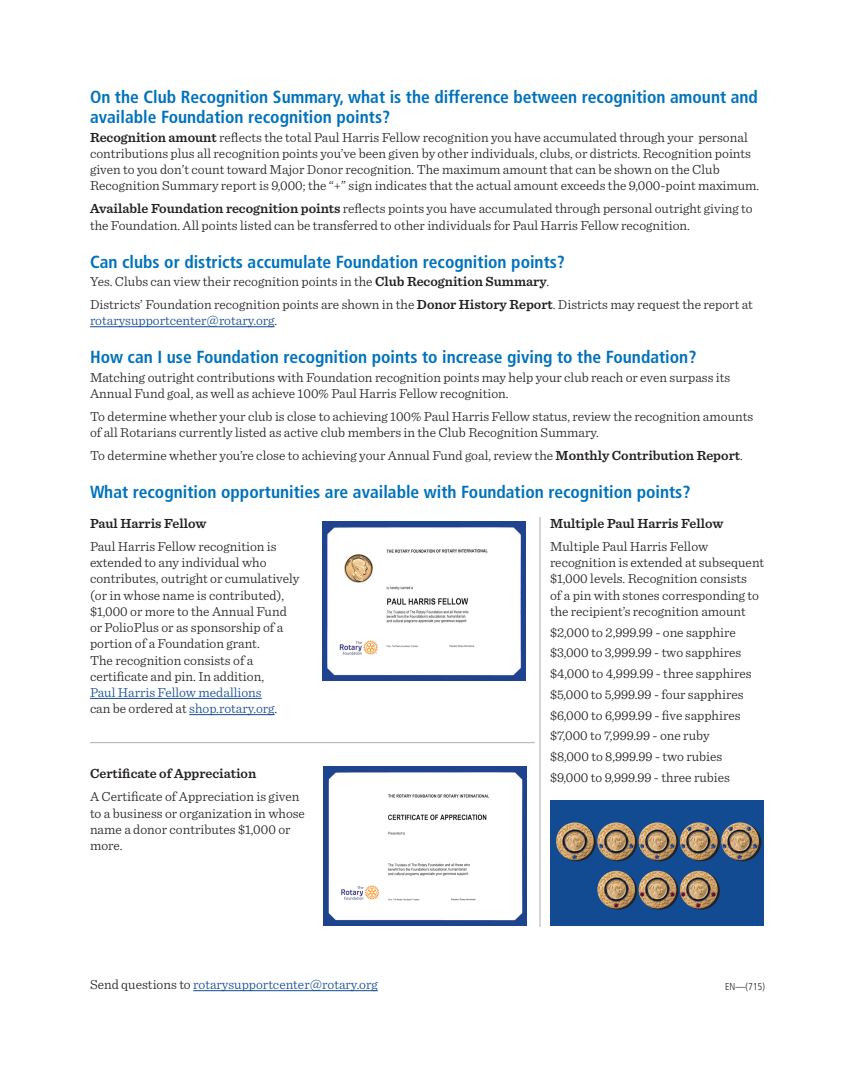
<style>
.page{position:relative;width:855px;height:1080px;background:#fff}
.page>*{position:absolute;margin:0;border:0;box-sizing:border-box;transform-origin:0 0}
.Head{font:700 condensed 17.5px/20px "Frutiger LT Std";color:#0072bc}
.Body{font:300 13.75px/16.2px "Sentinel";color:#231f20}
.Body_First_Par{font:300 13.75px/16.2px "Sentinel";color:#231f20}
.Subhead{font:600 13.75px "Sentinel";color:#231f20}
.Body-2{font:300 13.75px "Sentinel";color:#124b92}
.t1{font:300 condensed 10px "Frutiger LT Std";color:#231f20}
.s1{font-weight:600}
.s2{color:#124b92}
.s3{color:#231f20}
</style>
<div class="page">
<hr style="left:90px;top:326px;width:185px;height:1px;background:#124b92">
<hr style="left:540px;top:517px;width:1px;height:410px;background:#adaeaf">
<hr style="left:90px;top:742px;width:445px;height:1px;background:#adaeaf">
<hr style="left:90px;top:698px;width:172px;height:1px;background:#124b92">
<hr style="left:189px;top:714px;width:86px;height:1px;background:#124b92">
<hr style="left:193px;top:990px;width:185px;height:1px;background:#124b92">
<img style="left:322px;top:522px;width:204px;height:158px">
<img style="left:323px;top:767px;width:204px;height:159px">
<div style="left:551px;top:801px;width:213px;height:125px;background:#124b92"></div>
<svg style="left:724px;top:823px;width:37px;height:38px"></svg>
<svg style="left:641px;top:823px;width:38px;height:38px"></svg>
<svg style="left:641px;top:872px;width:38px;height:38px"></svg>
<svg style="left:682px;top:823px;width:38px;height:38px"></svg>
<svg style="left:682px;top:872px;width:38px;height:38px"></svg>
<svg style="left:599px;top:823px;width:38px;height:38px"></svg>
<svg style="left:599px;top:872px;width:38px;height:38px"></svg>
<svg style="left:558px;top:823px;width:38px;height:38px"></svg>
<img style="left:556px;top:822px;width:38px;height:38px;border-radius:19px">
<img style="left:639px;top:822px;width:37px;height:38px;border-radius:19px">
<img style="left:597px;top:822px;width:38px;height:38px;border-radius:19px">
<img style="left:680px;top:822px;width:38px;height:38px;border-radius:19px">
<img style="left:721px;top:822px;width:38px;height:38px;border-radius:19px">
<img style="left:597px;top:871px;width:38px;height:37px;border-radius:19px">
<img style="left:639px;top:871px;width:37px;height:37px;border-radius:19px">
<img style="left:680px;top:871px;width:38px;height:37px;border-radius:19px">
<p class="Head" style="left:90px;top:87px;width:670px">On the Club Recognition Summary, what is the difference between recognition amount and available Foundation recognition points?</p>
<p class="Body_First_Par" style="left:90px;top:128px;width:671px"><span class="s1">Recognition amount</span> reflects the total Paul Harris Fellow recognition you have accumulated through your personal contributions plus all recognition points you’ve been given by other individuals, clubs, or districts. Recognition points given to you don’t count toward Major Donor recognition. The maximum amount that can be shown on the Club Recognition Summary report is 9,000; the “+” sign indicates that the actual amount exceeds the 9,000-point maximum.</p>
<p class="Body" style="left:90px;top:200px;width:664px"><span class="s1">Available Foundation recognition points</span> reflects points you have accumulated through personal outright giving to the Foundation. All points listed can be transferred to other individuals for Paul Harris Fellow recognition.</p>
<p class="Head" style="left:90px;top:252px;width:477px">Can clubs or districts accumulate Foundation recognition points?</p>
<p class="Body_First_Par" style="left:90px;top:272px;width:461px">Yes. Clubs can view their recognition points in the <span class="s1">Club Recognition Summary</span>.</p>
<p class="Body" style="left:90px;top:295px;width:664px">Districts’ Foundation recognition points are shown in the <span class="s1">Donor History Report</span>. Districts may request the report at <span class="s2">rotarysupportcenter@rotary.org</span>.</p>
<p class="Head" style="left:90px;top:347px;width:608px">How can I use Foundation recognition points to increase giving to the Foundation?</p>
<p class="Body_First_Par" style="left:90px;top:368px;width:642px">Matching outright contributions with Foundation recognition points may help your club reach or even surpass its<br>Annual Fund goal, as well as achieve 100% Paul Harris Fellow recognition.</p>
<p class="Body" style="left:90px;top:407px;width:665px">To determine whether your club is close to achieving 100% Paul Harris Fellow status, review the recognition amounts of all Rotarians currently listed as active club members in the Club Recognition Summary.</p>
<p class="Body" style="left:90px;top:447px;width:654px">To determine whether you’re close to achieving your Annual Fund goal, review the <span class="s1">Monthly Contribution Report</span>.</p>
<p class="Head" style="left:90px;top:482px;width:602px">What recognition opportunities are available with Foundation recognition points?</p>
<p class="Subhead" style="left:90px;top:513px;width:118px">Paul Harris Fellow</p>
<p class="Body" style="left:90px;top:537px;width:211px">Paul Harris Fellow recognition is extended to any individual who contributes, outright or cumulatively (or in whose name is contributed), $1,000 or more to the Annual Fund or PolioPlus or as sponsorship of a portion of a Foundation grant.<br>The recognition consists of a certificate and pin. In addition,<br><span class="s2">Paul Harris Fellow medallions<br></span>can be ordered at <span class="s2">shop.rotary.org</span>.</p>
<p class="Subhead" style="left:550px;top:513px;width:175px">Multiple Paul Harris Fellow</p>
<p class="Body" style="left:550px;top:537px;width:216px">Multiple Paul Harris Fellow recognition is extended at subsequent $1,000 levels. Recognition consists<br>of a pin with stones corresponding to the recipient’s recognition amount</p>
<p class="Body" style="left:550px;top:623px;width:187px">$2,000 to 2,999.99 - one sapphire</p>
<p class="Body" style="left:550px;top:644px;width:193px">$3,000 to 3,999.99 - two sapphires</p>
<p class="Body" style="left:550px;top:664px;width:203px">$4,000 to 4,999.99 - three sapphires</p>
<p class="Body" style="left:550px;top:685px;width:195px">$5,000 to 5,999.99 - four sapphires</p>
<p class="Body" style="left:550px;top:706px;width:192px">$6,000 to 6,999.99 - five sapphires</p>
<p class="Body" style="left:550px;top:727px;width:161px">$7,000 to 7,999.99 - one ruby</p>
<p class="Body" style="left:550px;top:747px;width:174px">$8,000 to 8,999.99 - two rubies</p>
<p class="Body" style="left:550px;top:768px;width:182px">$9,000 to 9,999.99 - three rubies</p>
<p class="Subhead" style="left:90px;top:763px;width:168px">Certificate of Appreciation</p>
<p class="Body" style="left:90px;top:788px;width:217px">A Certificate of Appreciation is given to a business or organization in whose name a donor contributes $1,000 or more.</p>
<p class="Body-2" style="left:90px;top:974px;width:289px"><span class="s3">Send questions to</span> rotarysupportcenter@rotary.org</p>
<p class="t1" style="left:725px;top:981px;width:41px">EN—(715)</p>
</div>
